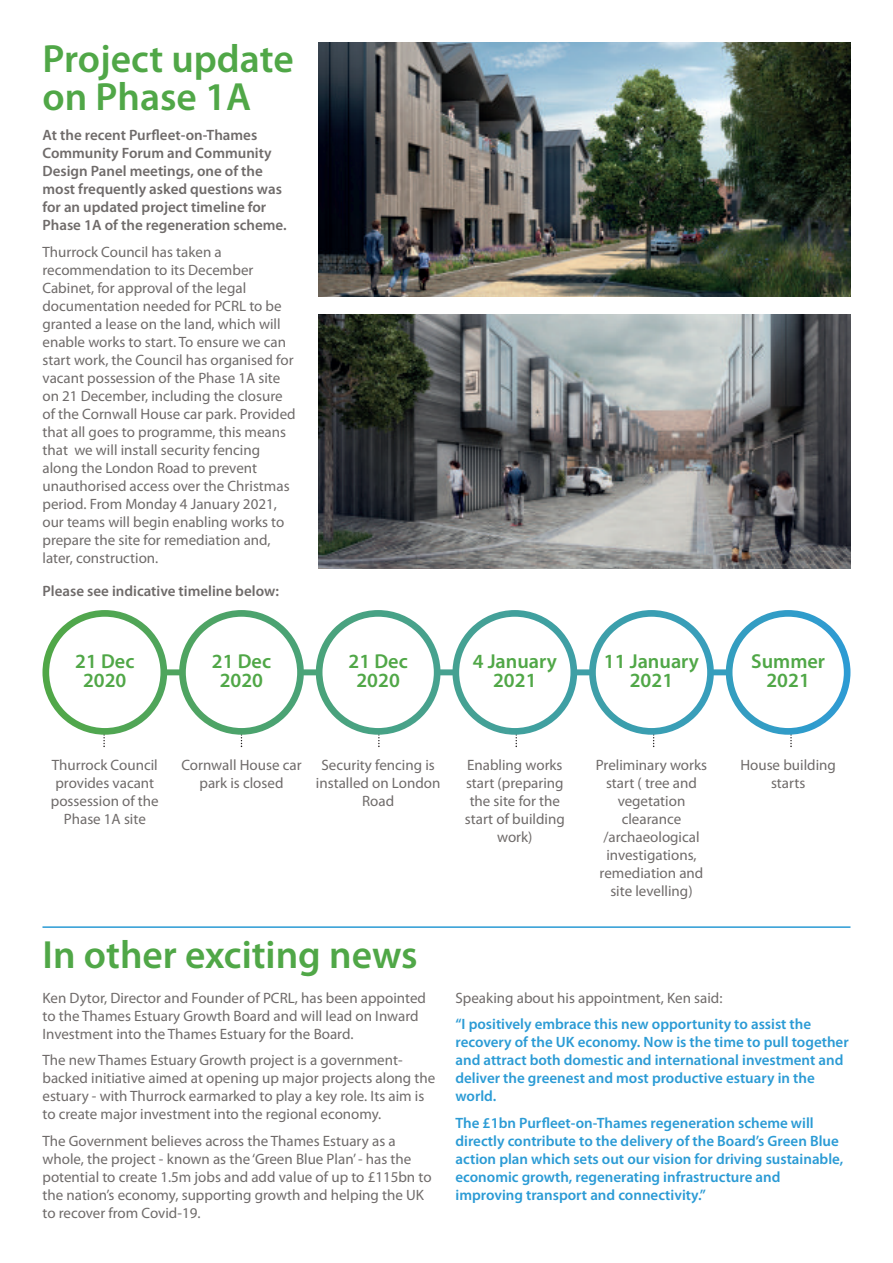
<style>
.page{position:relative;width:893px;height:1263px;background:#fff}
.page>*{position:absolute;margin:0;border:0;box-sizing:border-box;transform-origin:0 0}
.t1{font:600 39.45px/37.5px "Myriad Pro";color:#50a747}
.t2{font:600 20.25px/19px "Myriad Pro";color:#50a747;text-align:center}
.t3{font:15px/18px "Myriad Pro";color:#6f6b6a;text-align:center}
.t4{font:600 15px/18px "Myriad Pro";color:#2b9bd5}
.t5{font:600 15px/18px "Myriad Pro";color:#6f6b6a}
</style>
<div class="page">
<svg style="left:103px;top:735px;width:2px;height:12px"></svg>
<svg style="left:378px;top:735px;width:2px;height:12px"></svg>
<svg style="left:515px;top:735px;width:2px;height:12px"></svg>
<svg style="left:790px;top:735px;width:2px;height:12px"></svg>
<svg style="left:42px;top:610px;width:808px;height:125px"></svg>
<hr style="left:42px;top:926px;width:808px;height:2px;background:#2b9bd5">
<img style="left:319px;top:42px;width:531px;height:254px">
<img style="left:319px;top:314px;width:531px;height:254px">
<p class="t1" style="left:42px;top:43px;width:253px">Project update on Phase 1A</p>
<p class="t5" style="left:42px;top:128px;width:246px">At the recent Purfleet-on-Thames Community Forum and Community Design Panel meetings, one of the most frequently asked questions was for an updated project timeline for Phase 1A of the regeneration scheme.</p>
<p class="t3" style="left:42px;top:244px;width:255px;text-align:left">Thurrock Council has taken a recommendation to its December Cabinet, for approval of the legal documentation needed for PCRL to be granted a lease on the land, which will enable works to start. To ensure we can start work, the Council has organised for vacant possession of the Phase 1A site on 21 December, including the closure of the Cornwall House car park. Provided that all goes to programme, this means that we will install security fencing along the London Road to prevent unauthorised access over the Christmas period. From Monday 4 January 2021, our teams will begin enabling works to prepare the site for remediation and, later, construction.</p>
<p class="t5" style="left:42px;top:583px;width:238px">Please see indicative timeline below:</p>
<p class="t2" style="left:75px;top:653px;width:61px">21 Dec<br>2020</p>
<p class="t2" style="left:212px;top:653px;width:61px">21 Dec<br>2020</p>
<p class="t2" style="left:349px;top:653px;width:61px">21 Dec<br>2020</p>
<p class="t2" style="left:473px;top:653px;width:86px">4 January<br>2021</p>
<p class="t2" style="left:604px;top:653px;width:97px">11 January<br>2021</p>
<p class="t2" style="left:751px;top:653px;width:75px">Summer<br>2021</p>
<p class="t3" style="left:51px;top:757px;width:109px">Thurrock Council provides vacant possession of the<br>Phase 1A site</p>
<p class="t3" style="left:181px;top:757px;width:122px">Cornwall House car park is closed</p>
<p class="t3" style="left:316px;top:757px;width:126px">Security fencing is installed on London<br>Road</p>
<p class="t3" style="left:465px;top:757px;width:101px">Enabling works start (preparing the site for the start of building work)</p>
<p class="t3" style="left:596px;top:757px;width:113px">Preliminary works start ( tree and vegetation clearance /archaeological investigations, remediation and site levelling)</p>
<p class="t3" style="left:740px;top:757px;width:97px">House building starts</p>
<p class="t1" style="left:42px;top:939px;width:377px">In other exciting news</p>
<p class="t3" style="left:42px;top:990px;width:385px;text-align:left">Ken Dytor, Director and Founder of PCRL, has been appointed to the Thames Estuary Growth Board and will lead on Inward<br>Investment into the Thames Estuary for the Board.</p>
<p class="t3" style="left:42px;top:1052px;width:394px;text-align:left">The new Thames Estuary Growth project is a government&shy;backed initiative aimed at opening up major projects along the estuary - with Thurrock earmarked to play a key role. Its aim is to create major investment into the regional economy.</p>
<p class="t3" style="left:42px;top:1133px;width:391px;text-align:left">The Government believes across the Thames Estuary as a whole, the project - known as the ‘Green Blue Plan’ - has the potential to create 1.5m jobs and add value of up to £115bn to the nation’s economy, supporting growth and helping the UK to recover from Covid-19.</p>
<p class="t3" style="left:455px;top:990px;width:268px">Speaking about his appointment, Ken said:</p>
<p class="t4" style="left:455px;top:1016px;width:395px">“I positively embrace this new opportunity to assist the recovery of the UK economy. Now is the time to pull together and attract both domestic and international investment and deliver the greenest and most productive estuary in the world.</p>
<p class="t4" style="left:455px;top:1115px;width:389px">The £1bn Purfleet-on-Thames regeneration scheme will directly contribute to the delivery of the Board’s Green Blue action plan which sets out our vision for driving sustainable, economic growth, regenerating infrastructure and improving transport and connectivity.”</p>
</div>
